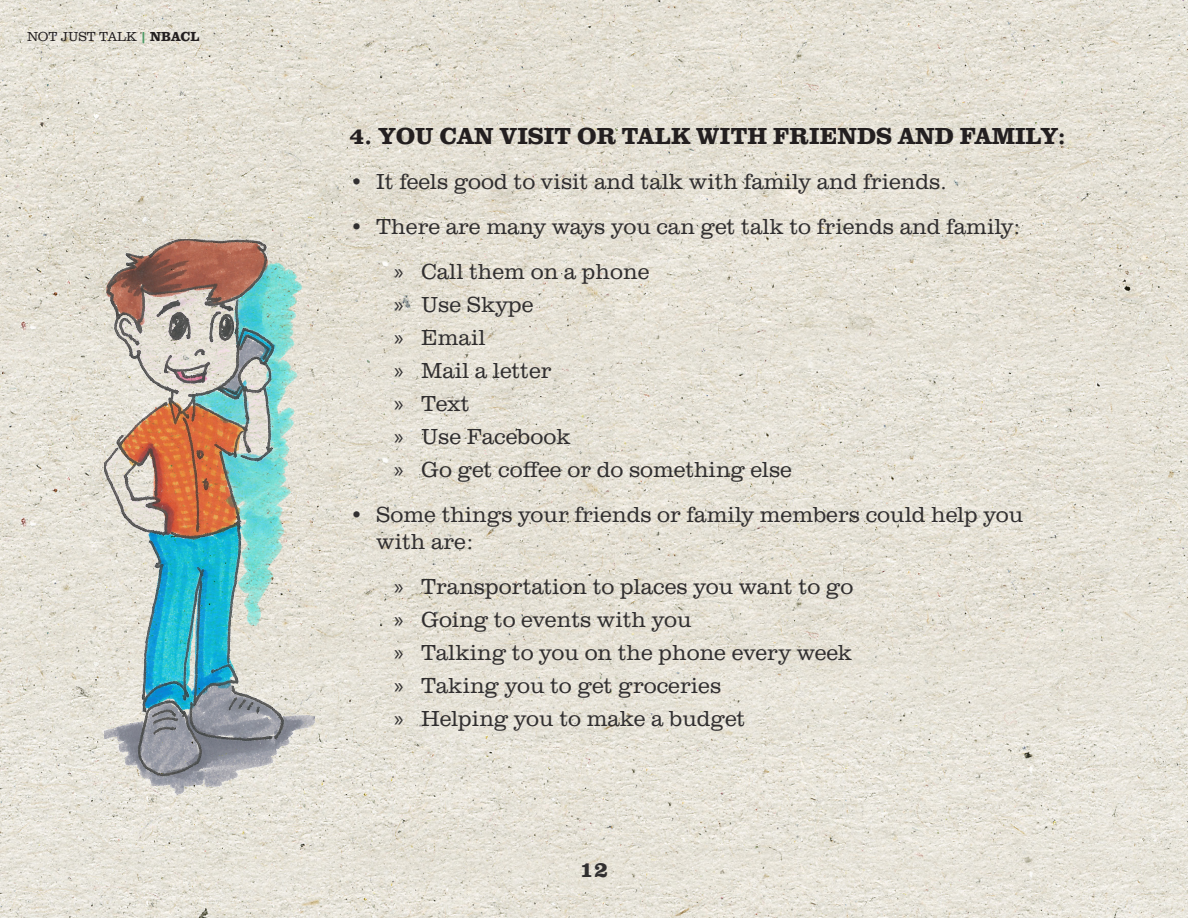
<style>
.page{position:relative;width:1188px;height:918px;background:#fff}
.page>*{position:absolute;margin:0;border:0;box-sizing:border-box;transform-origin:0 0}
.Head_4-bold_cap{font:700 24px "Clarendon URW";color:#231f20}
.t1{font:300 22.5px/27px "Clarendon URW";color:#312f30}
.t2{font:700 22.5px "Clarendon URW";color:#312f30}
.t3{font:300 13.5px "Clarendon URW";letter-spacing:-.005em;color:#231f20}
.s1{font-weight:400;color:#4d9965}
.s2{font-weight:700}
.s3{font-family:"Myriad Pro";font-weight:400}
</style>
<div class="page">
<img style="left:0;top:0;width:1188px;height:918px">
<img style="left:104px;top:239px;width:210px;height:556px">
<p class="t3" style="left:27px;top:28px;width:174px">NOT JUST TALK <span class="s1">|</span> <span class="s2">NBACL</span></p>
<p class="Head_4-bold_cap" style="left:349px;top:118px;width:717px">4. YOU CAN VISIT OR TALK WITH FRIENDS AND FAMILY:</p>
<p class="t1" style="left:349px;top:167px;width:599px">• It feels good to visit and talk with family and friends.</p>
<p class="t1" style="left:349px;top:212px;width:672px">• There are many ways you can get talk to friends and family:</p>
<p class="t1" style="left:394px;top:257px;width:257px"><span class="s3">»</span> Call them on a phone</p>
<p class="t1" style="left:394px;top:290px;width:141px"><span class="s3">»</span> Use Skype</p>
<p class="t1" style="left:394px;top:323px;width:93px"><span class="s3">»</span> Email</p>
<p class="t1" style="left:394px;top:356px;width:159px"><span class="s3">»</span> Mail a letter</p>
<p class="t1" style="left:394px;top:389px;width:77px"><span class="s3">»</span> Text</p>
<p class="t1" style="left:394px;top:422px;width:178px"><span class="s3">»</span> Use Facebook</p>
<p class="t1" style="left:394px;top:455px;width:399px"><span class="s3">»</span> Go get coffee or do something else</p>
<p class="t1" style="left:376px;top:500px;width:649px;text-indent:-27px">• Some things your friends or family members could help you with are:</p>
<p class="t1" style="left:394px;top:572px;width:461px"><span class="s3">»</span> Transportation to places you want to go</p>
<p class="t1" style="left:394px;top:605px;width:299px"><span class="s3">»</span> Going to events with you</p>
<p class="t1" style="left:394px;top:638px;width:459px"><span class="s3">»</span> Talking to you on the phone every week</p>
<p class="t1" style="left:394px;top:671px;width:329px"><span class="s3">»</span> Taking you to get groceries</p>
<p class="t1" style="left:394px;top:704px;width:353px"><span class="s3">»</span> Helping you to make a budget</p>
<p class="t2" style="left:580px;top:853px;width:30px">12</p>
</div>
